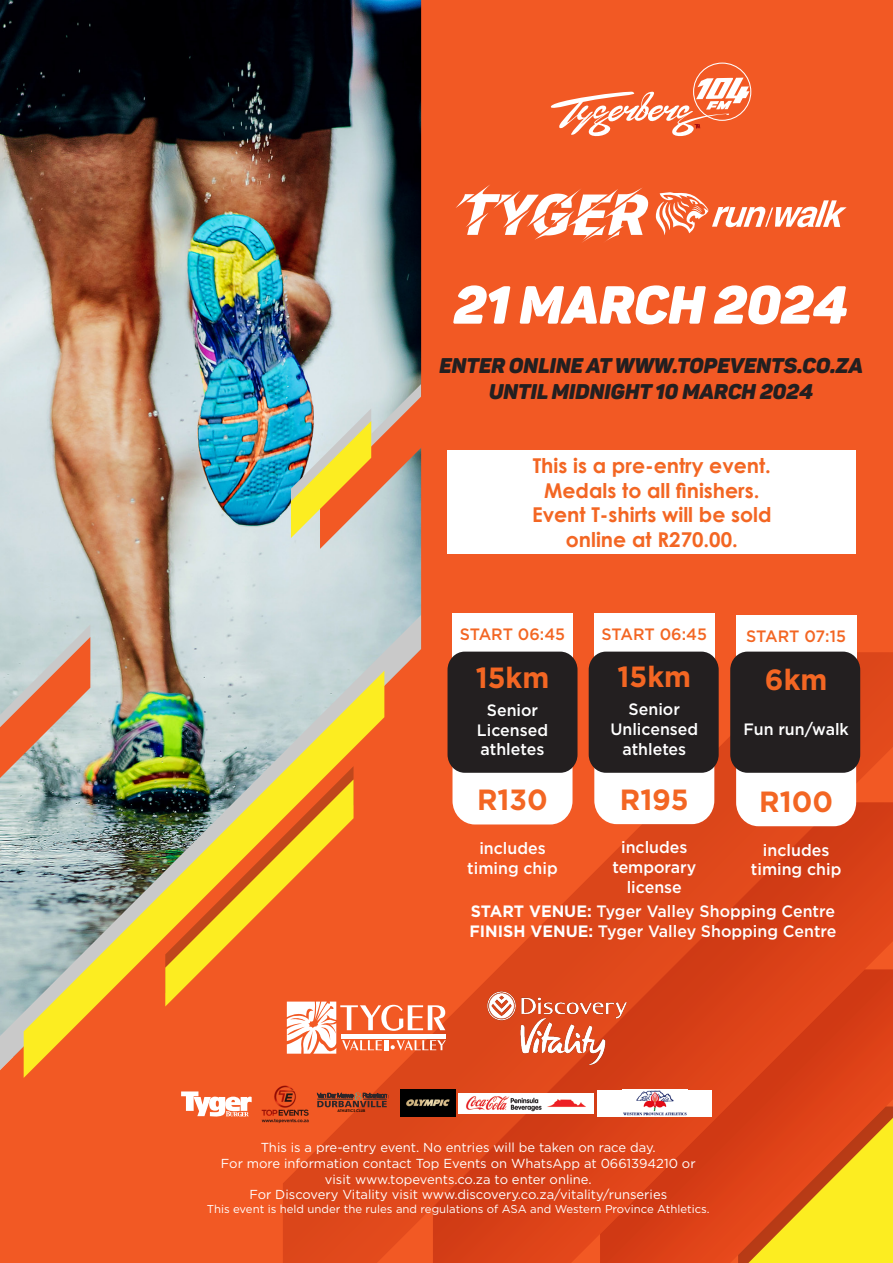
<style>
.page{position:relative;width:893px;height:1263px;background:#fff}
.page>*{position:absolute;margin:0;border:0;box-sizing:border-box;transform-origin:0 0}
.t1{font:52.8px "Panton Blackitalic Caps";color:#fff}
.t2{font:700 29.25px "Gotham HTF";color:#f36623}
.t3{font:21px "Panton Blackitalic Caps";color:#231f20}
.t4{font:700 20.4px "Century Gothic";color:#f36623}
.t5{font:500 16.5px/19.8px "Gotham HTF";color:#fff;text-align:center}
.t6{font:500 16.5px "Gotham HTF";letter-spacing:-.005em;color:#f36623}
.t7{font:13.05px "Gotham HTF";color:#fff}
.t8{font:11.4px "Gotham HTF";color:#fff}
.t9{font:700 3.75px "Century Gothic";color:#040503}
.s1{font-weight:700}
</style>
<div class="page">
<img style="left:0;top:0;width:893px;height:1263px">
<img style="left:283px;top:652px;width:610px;height:611px">
<img style="left:433px;top:802px;width:460px;height:461px">
<img style="left:600px;top:969px;width:293px;height:294px">
<img style="left:24px;top:671px;width:360px;height:407px">
<svg style="left:730px;top:1098px;width:163px;height:165px;background:#e6831b"></svg>
<div style="left:736px;top:705px;width:120px;height:121px;background:#fff;border-radius:23px"></div>
<div style="left:594px;top:703px;width:120px;height:121px;background:#fff;border-radius:23px"></div>
<div style="left:452px;top:703px;width:120px;height:121px;background:#fff;border-radius:23px"></div>
<div style="left:594px;top:613px;width:120px;height:121px;background:#fff"></div>
<div style="left:452px;top:614px;width:120px;height:121px;background:#fff"></div>
<div style="left:736px;top:615px;width:120px;height:121px;background:#fff"></div>
<div style="left:447px;top:652px;width:130px;height:121px;background:#231f20;border-radius:18px"></div>
<div style="left:589px;top:652px;width:130px;height:121px;background:#231f20;border-radius:18px"></div>
<div style="left:730px;top:652px;width:130px;height:121px;background:#231f20;border-radius:18px"></div>
<div style="left:447px;top:451px;width:409px;height:103px;background:#fff"></div>
<svg style="left:547px;top:63px;width:204px;height:75px;background:#f4784e"></svg>
<svg style="left:455px;top:184px;width:194px;height:59px"></svg>
<svg style="left:656px;top:192px;width:191px;height:43px"></svg>
<svg style="left:165px;top:766px;width:281px;height:288px;background:#e47834"></svg>
<div style="left:341px;top:1034px;width:105px;height:5px;background:#fff"></div>
<img style="left:485px;top:985px;width:146px;height:85px">
<img style="left:458px;top:1093px;width:135px;height:20px">
<div style="left:598px;top:1090px;width:114px;height:27px;background:#fff"></div>
<img style="left:623px;top:1090px;width:64px;height:26px">
<img style="left:401px;top:1089px;width:54px;height:28px">
<svg style="left:317px;top:1092px;width:71px;height:15px"></svg>
<img style="left:258px;top:1083px;width:53px;height:40px">
<svg style="left:181px;top:1091px;width:71px;height:25px"></svg>
<p class="t1" style="left:454px;top:271px;width:395px">21 MARCH 2024</p>
<p class="t3" style="left:439px;top:352px;width:425px">ENTER ONLINE AT WWW.TOPEVENTS.CO.ZA</p>
<p class="t3" style="left:489px;top:377px;width:326px">UNTIL MIDNIGHT 10 MARCH 2024</p>
<p class="t4" style="left:533px;top:450px;width:240px">This is a pre-entry event.</p>
<p class="t4" style="left:544px;top:475px;width:217px">Medals to all finishers.</p>
<p class="t4" style="left:532px;top:499px;width:241px">Event T-shirts will be sold</p>
<p class="t4" style="left:566px;top:524px;width:174px">online at R270.00.</p>
<p class="t6" style="left:460px;top:625px;width:107px">START 06:45</p>
<p class="t6" style="left:602px;top:625px;width:107px">START 06:45</p>
<p class="t6" style="left:746px;top:627px;width:101px">START 07:15</p>
<p class="t2" style="left:476px;top:660px;width:75px">15km</p>
<p class="t2" style="left:618px;top:660px;width:75px">15km</p>
<p class="t5" style="left:487px;top:700px;width:53px">Senior</p>
<p class="t5" style="left:477px;top:719px;width:73px">Licensed</p>
<p class="t5" style="left:481px;top:739px;width:65px">athletes</p>
<p class="t5" style="left:629px;top:699px;width:53px">Senior</p>
<p class="t5" style="left:610px;top:719px;width:89px">Unlicensed</p>
<p class="t5" style="left:622px;top:739px;width:65px">athletes</p>
<p class="t2" style="left:477px;top:783px;width:72px">R130</p>
<p class="t2" style="left:620px;top:782px;width:70px">R195</p>
<p class="t5" style="left:479px;top:838px;width:68px">includes</p>
<p class="t5" style="left:467px;top:857px;width:92px">timing chip</p>
<p class="t5" style="left:621px;top:837px;width:68px">includes</p>
<p class="t5" style="left:612px;top:857px;width:85px">temporary license</p>
<p class="t2" style="left:765px;top:663px;width:64px">6km</p>
<p class="t5" style="left:743px;top:719px;width:107px">Fun run/walk</p>
<p class="t2" style="left:759px;top:784px;width:75px">R100</p>
<p class="t5" style="left:763px;top:839px;width:68px">includes</p>
<p class="t5" style="left:751px;top:859px;width:92px">timing chip</p>
<p class="t9" style="left:338px;top:1107px;width:29px">ATHLETICS CLUB</p>
<p class="t5" style="left:471px;top:901px;width:366px"><span class="s1">START VENUE:</span> Tyger Valley Shopping Centre</p>
<p class="t5" style="left:469px;top:921px;width:369px"><span class="s1">FINISH VENUE:</span> Tyger Valley Shopping Centre</p>
<p class="t7" style="left:261px;top:1140px;width:397px">This is a pre-entry event. No entries will be taken on race day.</p>
<p class="t7" style="left:221px;top:1156px;width:476px">For more information contact Top Events on WhatsApp at 0661394210 or</p>
<p class="t7" style="left:325px;top:1172px;width:268px">visit www.topevents.co.za to enter online.</p>
<p class="t7" style="left:249px;top:1187px;width:419px">For Discovery Vitality visit www.discovery.co.za/vitality/runseries</p>
<p class="t8" style="left:207px;top:1202px;width:504px">This event is held under the rules and regulations of ASA and Western Province Athletics.</p>
</div>
